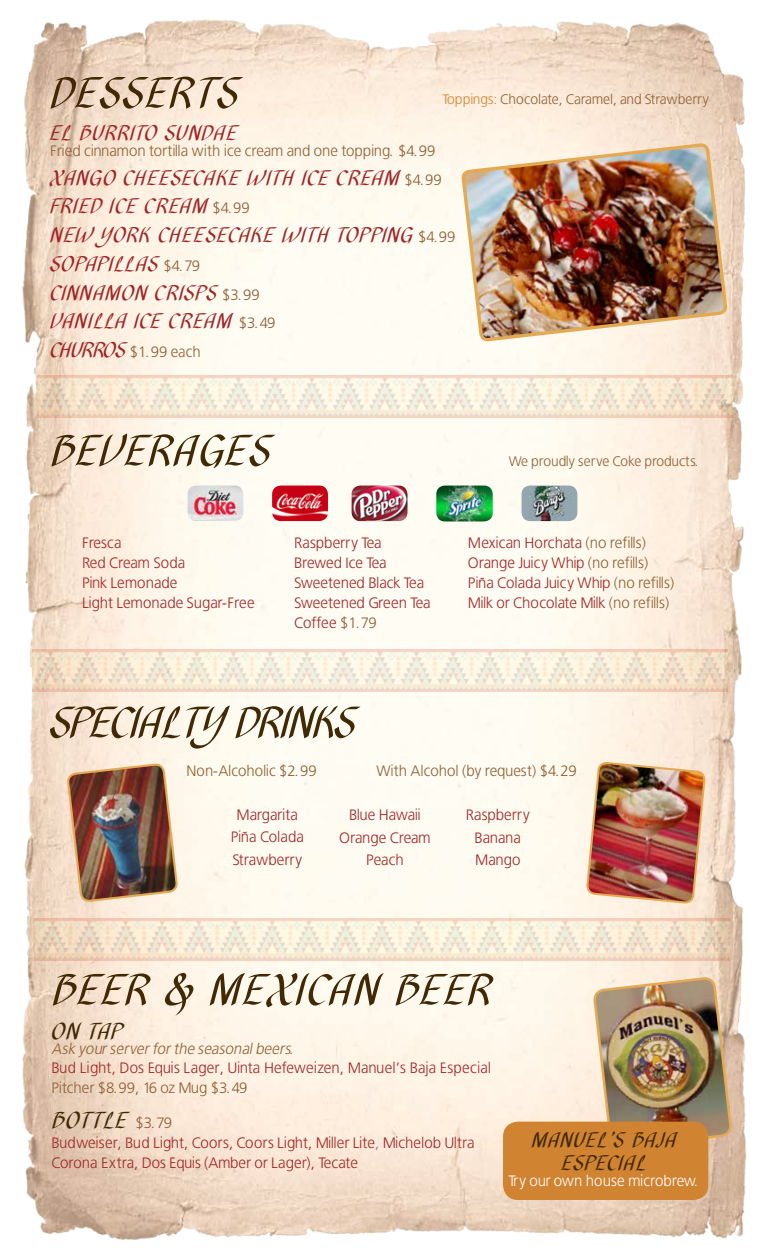
<style>
.page{position:relative;width:765px;height:1260px;background:#fff}
.page>*{position:absolute;margin:0;border:0;box-sizing:border-box;transform-origin:0 0}
.t1{font:56.25px "Bispo Nova";letter-spacing:.04em;color:#412905}
.t2{font:56.25px "Bispo Nova";color:#412905}
.t3{font:30px "Bispo Nova";letter-spacing:.05em;color:#412905}
.t4{font:27.5px/28.8px "Bispo Nova";letter-spacing:.05em;color:#a02527}
.t5{font:27.5px/22.5px "Bispo Nova";letter-spacing:.05em;color:#412905;text-align:center}
.t6{font:15px/20px "Bastardus Sans";color:#a02527}
.t7{font:15px "Bastardus Sans";color:#8d5f33}
.t8{font:italic 15px "Bastardus Sans";color:#8d5f33}
.t9{font:15px "Bastardus Sans";color:#fff}
.t10{font:13.75px "Bastardus Sans";color:#8d5f33}
.s1{color:#d08330}
.s2{font-family:"Bastardus Sans";font-size:15px;color:#8d5f33}
.s3{font-family:"Bispo Nova";font-size:27.5px;color:#a02527}
.s4{color:#8d5f33}
.s5{color:#818383}
</style>
<div class="page">
<img style="left:22px;top:19px;width:725px;height:1221px">
<img style="left:463px;top:144px;width:263px;height:231px">
<img style="left:188px;top:486px;width:55px;height:35px">
<img style="left:272px;top:486px;width:56px;height:35px">
<img style="left:352px;top:486px;width:55px;height:35px">
<img style="left:436px;top:486px;width:57px;height:35px">
<img style="left:522px;top:486px;width:55px;height:35px">
<img style="left:585px;top:738px;width:122px;height:180px">
<img style="left:67px;top:764px;width:110px;height:154px">
<img style="left:594px;top:977px;width:137px;height:206px">
<div style="left:503px;top:1122px;width:205px;height:78px;background:#d08330;border-radius:15px"></div>
<img style="left:38px;top:375px;width:695px;height:42px">
<img style="left:33px;top:649px;width:695px;height:42px">
<img style="left:34px;top:918px;width:695px;height:42px">
<h1 class="t1" style="left:50px;top:55px;width:189px">DESSERTS</h1>
<p class="t10" style="left:442px;top:91px;width:268px"><span class="s1">Toppings:</span> Chocolate, Caramel, and Strawberry</p>
<h3 class="t4" style="left:50px;top:116px;width:188px">EL BURRITO SUNDAE</h3>
<p class="t7" style="left:50px;top:142px;width:387px">Fried cinnamon tortilla with ice cream and one topping. $4.99</p>
<h3 class="t4" style="left:50px;top:161px;width:407px">XANGO CHEESECAKE WITH ICE CREAM <span class="s2">$4.99<br></span>FRIED ICE CREAM <span class="s2">$4.99<br></span>NEW YORK CHEESECAKE WITH TOPPING <span class="s2">$4.99<br></span>SOPAPILLAS <span class="s2">$4.79<br></span>CINNAMON CRISPS <span class="s2">$3.99<br></span>VANILLA ICE CREAM <span class="s2">$3.49</span></h3>
<p class="t7" style="left:50px;top:343px;width:152px"><span class="s3">CHURROS</span> $1.99 each</p>
<h1 class="t1" style="left:50px;top:413px;width:221px">BEVERAGES</h1>
<p class="t10" style="left:509px;top:454px;width:192px">We proudly serve Coke products.</p>
<p class="t6" style="left:82px;top:533px;width:174px">Fresca<br>Red Cream Soda<br>Pink Lemonade<br>Light Lemonade Sugar-Free</p>
<p class="t6" style="left:294px;top:533px;width:138px">Raspberry Tea<br>Brewed Ice Tea<br>Sweetened Black Tea<br>Sweetened Green Tea<br>Coffee <span class="s4">$1.79</span></p>
<p class="t6" style="left:468px;top:533px;width:208px">Mexican Horchata <span class="s4">(no refills)<br></span>Orange Juicy Whip <span class="s4">(no refills)<br></span>Piña Colada Juicy Whip <span class="s4">(no refills)<br></span>Milk or Chocolate Milk <span class="s4">(no refills)</span></p>
<h1 class="t2" style="left:50px;top:685px;width:306px">SPECIALTY DRINKS</h1>
<p class="t7" style="left:187px;top:762px;width:132px">Non-Alcoholic $2.99</p>
<p class="t6" style="left:231px;top:803px;width:75px;line-height:22.5px;text-align:center">Margarita<br>Piña Colada<br>Strawberry</p>
<p class="t7" style="left:376px;top:762px;width:202px">With Alcohol (by request) $4.29</p>
<p class="t6" style="left:339px;top:804px;width:93px;line-height:22.5px;text-align:center">Blue Hawaii<br>Orange Cream<br>Peach</p>
<p class="t6" style="left:466px;top:804px;width:65px;line-height:22.5px;text-align:center">Raspberry<br>Banana<br>Mango</p>
<h1 class="t1" style="left:51px;top:952px;width:441px">BEER &amp; MEXICAN BEER</h1>
<h2 class="t3" style="left:51px;top:1011px;width:72px">ON TAP</h2>
<p class="t8" style="left:51px;top:1040px;width:248px">Ask yourserverforthe seasonalbeers.</p>
<p class="t6" style="left:51px;top:1057px;width:441px">Bud Light, Dos Equis Lager, Uinta Hefeweizen, Manuel’s Baja Especial</p>
<p class="t7" style="left:51px;top:1079px;width:198px">Pitcher $8.99, 16 oz Mug $3.49</p>
<h2 class="t3" style="left:51px;top:1100px;width:122px">BOTTLE <span class="s2">$3.79</span></h2>
<p class="t6" style="left:51px;top:1132px;width:425px">Budweiser, Bud Light, Coors, Coors Light, Miller Lite<span class="s5">,</span> Michelob Ultra<br>Corona Extra, Dos Equis (Amber or Lager), Tecate</p>
<h3 class="t5" style="left:532px;top:1126px;width:146px">MANUEL’S BAJA<br>ESPECIAL</h3>
<p class="t9" style="left:509px;top:1172px;width:192px">Try our own house microbrew.</p>
</div>
